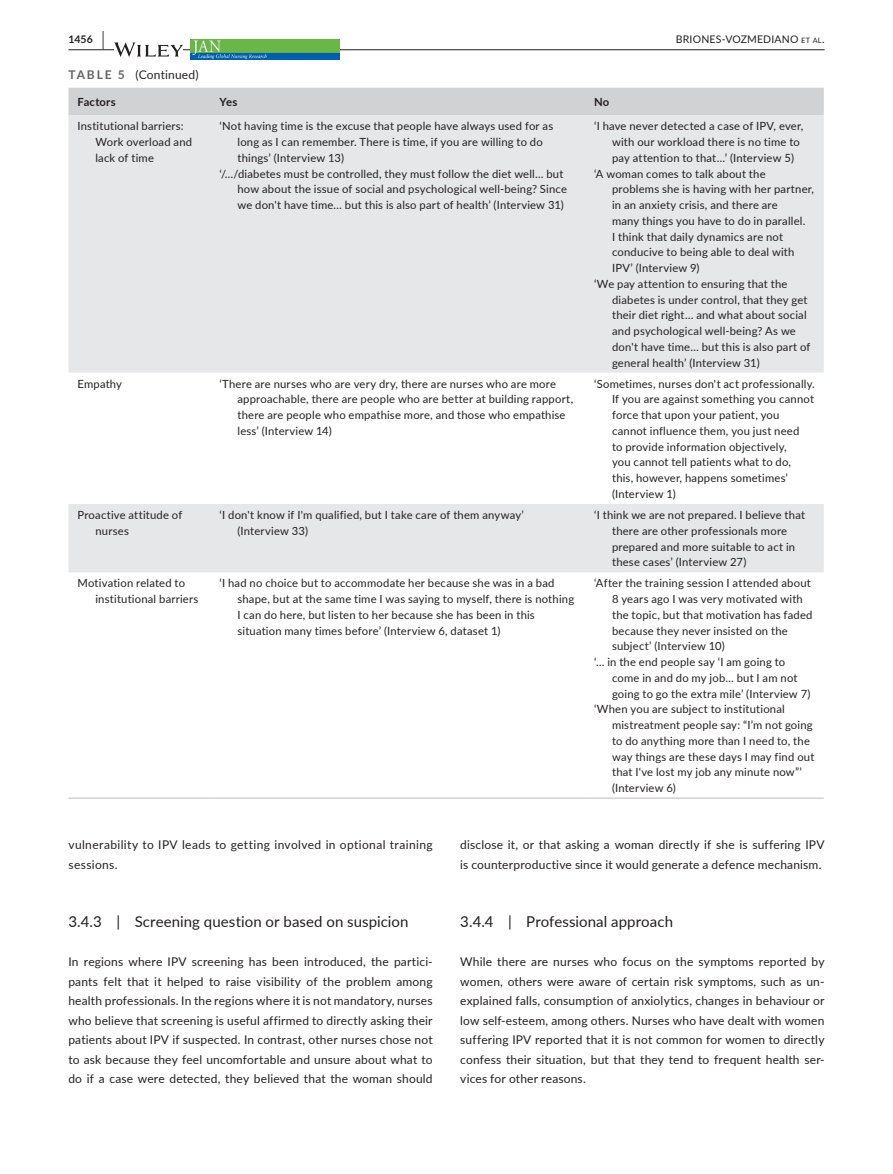
<style>
.page{position:relative;width:893px;height:1174px;background:#fff}
.page>*{position:absolute;margin:0;border:0;box-sizing:border-box;transform-origin:0 0}
.t1{font:15px "Lato";letter-spacing:.005em;color:#231f20}
.t2{font:12px/19.5px "Lato";letter-spacing:.015em;color:#231f20}
.t3{font:11.25px/15.8px "Lato";letter-spacing:.015em;color:#231f20}
.t4{font:700 11.25px "Lato";letter-spacing:.02em;color:#231f20}
.t5{font:10.5px "Lato";letter-spacing:.02em;color:#231f20}
.t6{font:700 10.5px "Lato";color:#231f20}
.s1{font-size:19.5px}
.s2{font-size:7.35px}
.s3{font-weight:700;color:#636366}
</style>
<div class="page">
<hr style="left:68px;top:49px;width:756px;height:1px;background:#231f20">
<svg style="left:114px;top:42px;width:69px;height:15px"></svg>
<img style="left:191px;top:40px;width:148px;height:19px">
<div style="left:68px;top:88px;width:756px;height:27px;background:#d1d2d4"></div>
<svg style="left:68px;top:115px;width:756px;height:457px;fill:#e6e7e9"></svg>
<hr style="left:68px;top:797px;width:142px;height:2px;background:#d1d2d4">
<hr style="left:210px;top:797px;width:375px;height:2px;background:#d1d2d4">
<hr style="left:585px;top:797px;width:239px;height:2px;background:#d1d2d4">
<p class="t6" style="left:68px;top:31px;width:37px">1456 <span class="s1">|</span></p>
<p class="t5" style="left:676px;top:31px;width:150px">BRIONES-VOZMEDIANO <span class="s2">et al</span>.</p>
<p class="t2" style="left:68px;top:64px;width:132px"><span class="s3">TABLE 5</span> (Continued)</p>
<p class="t4" style="left:77px;top:94px;width:40px">Factors</p>
<p class="t4" style="left:219px;top:94px;width:19px">Yes</p>
<p class="t4" style="left:594px;top:94px;width:17px">No</p>
<p class="t3" style="left:95px;top:118px;width:98px;text-indent:-18px">Institutional barriers:<br>Work overload and lack of time</p>
<p class="t3" style="left:219px;top:118px;width:335px">‘Not having time is the excuse that people have always used for as</p>
<p class="t3" style="left:594px;top:118px;width:211px">‘I have never detected a case of IPV, ever,</p>
<p class="t3" style="left:612px;top:134px;width:189px">with our workload there is no time to</p>
<p class="t3" style="left:612px;top:149px;width:183px">pay attention to that…’ (Interview 5)</p>
<p class="t3" style="left:594px;top:165px;width:173px">‘A woman comes to talk about the</p>
<p class="t3" style="left:612px;top:181px;width:203px">problems she is having with her partner,</p>
<p class="t3" style="left:612px;top:197px;width:167px">in an anxiety crisis, and there are</p>
<p class="t3" style="left:612px;top:212px;width:195px">many things you have to do in parallel.</p>
<p class="t3" style="left:612px;top:228px;width:173px">I think that daily dynamics are not</p>
<p class="t3" style="left:612px;top:244px;width:184px">conducive to being able to deal with</p>
<p class="t3" style="left:612px;top:260px;width:89px">IPV’ (Interview 9)</p>
<p class="t3" style="left:594px;top:275px;width:195px">‘We pay attention to ensuring that the</p>
<p class="t3" style="left:612px;top:291px;width:197px">diabetes is under control, that they get</p>
<p class="t3" style="left:612px;top:307px;width:196px">their diet right… and what about social</p>
<p class="t3" style="left:612px;top:323px;width:185px">and psychological well-being? As we</p>
<p class="t3" style="left:612px;top:338px;width:200px">don't have time… but this is also part of</p>
<p class="t3" style="left:612px;top:354px;width:149px">general health’ (Interview 31)</p>
<p class="t3" style="left:237px;top:134px;width:307px">long as I can remember. There is time, if you are willing to do</p>
<p class="t3" style="left:237px;top:149px;width:108px">things’ (Interview 13)</p>
<p class="t3" style="left:219px;top:165px;width:345px">‘/…/diabetes must be controlled, they must follow the diet well… but</p>
<p class="t3" style="left:237px;top:181px;width:331px">how about the issue of social and psychological well-being? Since</p>
<p class="t3" style="left:237px;top:197px;width:328px">we don't have time… but this is also part of health’ (Interview 31)</p>
<p class="t3" style="left:77px;top:375px;width:46px">Empathy</p>
<p class="t3" style="left:237px;top:375px;width:337px;text-indent:-18px">‘There are nurses who are very dry, there are nurses who are more approachable, there are people who are better at building rapport, there are people who empathise more, and those who empathise less’ (Interview 14)</p>
<p class="t3" style="left:612px;top:375px;width:204px;text-indent:-18px">‘Sometimes, nurses don't act professionally.<br>If you are against something you cannot force that upon your patient, you cannot influence them, you just need<br>to provide information objectively,<br>you cannot tell patients what to do, this, however, happens sometimes’ (Interview 1)</p>
<p class="t3" style="left:95px;top:506px;width:88px;text-indent:-18px">Proactive attitude of nurses</p>
<p class="t3" style="left:237px;top:506px;width:288px;text-indent:-18px">‘I don't know if I'm qualified, but I take care of them anyway’ (Interview 33)</p>
<p class="t3" style="left:612px;top:506px;width:195px;text-indent:-18px">‘I think we are not prepared. I believe that there are other professionals more prepared and more suitable to act in these cases’ (Interview 27)</p>
<p class="t3" style="left:95px;top:575px;width:104px;text-indent:-18px">Motivation related to institutional barriers</p>
<p class="t3" style="left:237px;top:575px;width:338px;text-indent:-18px">‘I had no choice but to accommodate her because she was in a bad shape, but at the same time I was saying to myself, there is nothing I can do here, but listen to her because she has been in this situation many times before’ (Interview 6, dataset 1)</p>
<p class="t3" style="left:594px;top:575px;width:218px">‘After the training session I attended about</p>
<p class="t3" style="left:612px;top:590px;width:192px">8 years ago I was very motivated with</p>
<p class="t3" style="left:612px;top:606px;width:202px">the topic, but that motivation has faded</p>
<p class="t3" style="left:612px;top:622px;width:177px">because they never insisted on the</p>
<p class="t3" style="left:612px;top:638px;width:114px">subject’ (Interview 10)</p>
<p class="t3" style="left:594px;top:653px;width:193px">‘… in the end people say ‘I am going to</p>
<p class="t3" style="left:612px;top:669px;width:187px">come in and do my job… but I am not</p>
<p class="t3" style="left:612px;top:685px;width:200px">going to go the extra mile’ (Interview 7)</p>
<p class="t3" style="left:594px;top:701px;width:192px">‘When you are subject to institutional</p>
<p class="t3" style="left:612px;top:716px;width:202px">mistreatment people say: “I’m not going</p>
<p class="t3" style="left:612px;top:732px;width:199px">to do anything more than I need to, the</p>
<p class="t3" style="left:612px;top:748px;width:204px">way things are these days I may find out</p>
<p class="t3" style="left:612px;top:764px;width:191px">that I've lost my job any minute now”’</p>
<p class="t3" style="left:612px;top:779px;width:65px">(Interview 6)</p>
<p class="t2" style="left:68px;top:834px;width:366px">vulnerability to IPV leads to getting involved in optional training sessions.</p>
<h1 class="t1" style="left:68px;top:911px;width:342px">3.4.3 | Screening question or based on suspicion</h1>
<p class="t2" style="left:68px;top:951px;width:366px;text-align:justify">In regions where IPV screening has been introduced, the partici&shy;pants felt that it helped to raise visibility of the problem among health professionals. In the regions where it is not mandatory, nurses who believe that screening is useful affirmed to directly asking their patients about IPV if suspected. In contrast, other nurses chose not to ask because they feel uncomfortable and unsure about what to do if a case were detected, they believed that the woman should</p>
<p class="t2" style="left:460px;top:834px;width:366px">disclose it, or that asking a woman directly if she is suffering IPV is counterproductive since it would generate a defence mechanism.</p>
<h1 class="t1" style="left:460px;top:911px;width:214px">3.4.4 | Professional approach</h1>
<p class="t2" style="left:460px;top:951px;width:366px;text-align:justify">While there are nurses who focus on the symptoms reported by women, others were aware of certain risk symptoms, such as un&shy;explained falls, consumption of anxiolytics, changes in behaviour or low self-esteem, among others. Nurses who have dealt with women suffering IPV reported that it is not common for women to directly confess their situation, but that they tend to frequent health ser&shy;vices for other reasons.</p>
</div>
